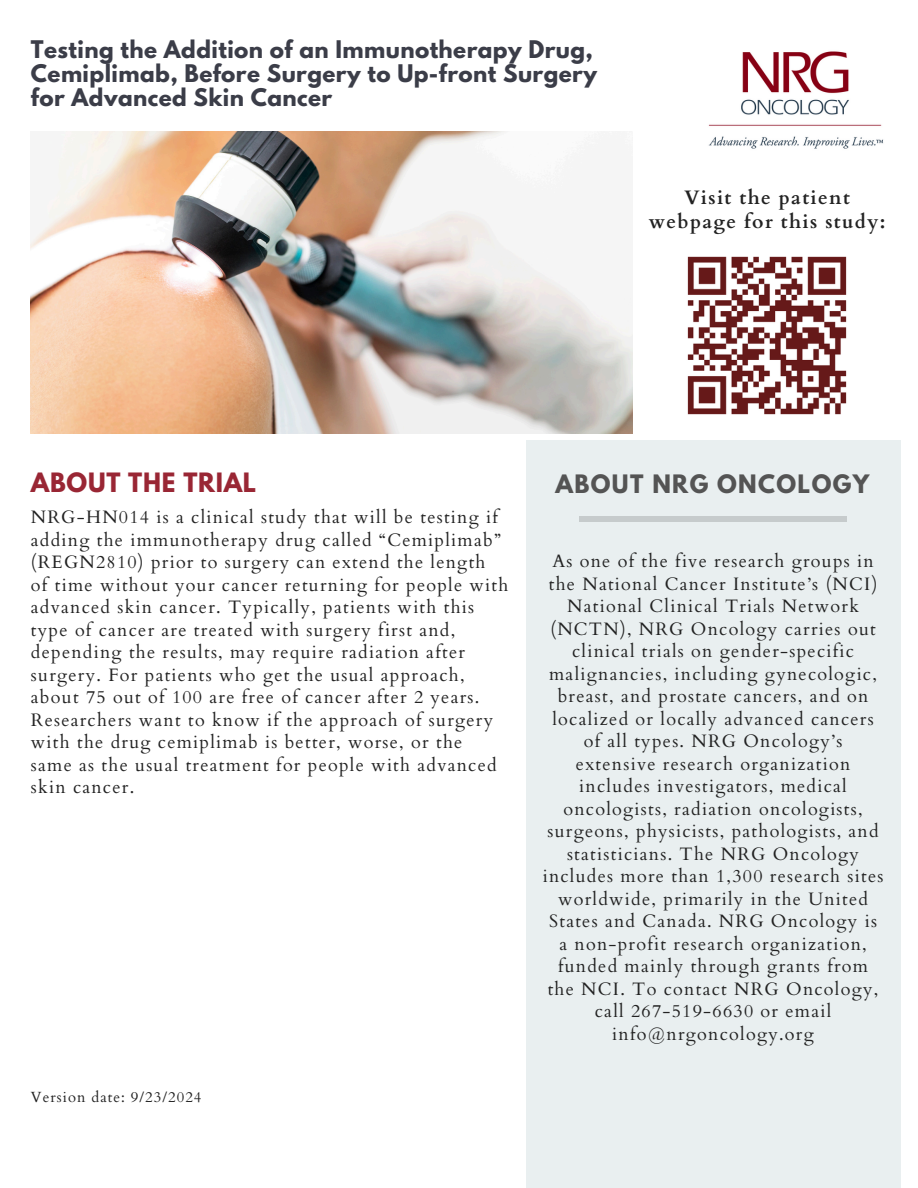
<style>
.page{position:relative;width:918px;height:1188px;background:#fff}
.page>*{position:absolute;margin:0;border:0;box-sizing:border-box;transform-origin:0 0}
.t1{font:700 23.7px "League Spartan";letter-spacing:.03em;color:#992634}
.t2{font:700 22.5px "League Spartan";letter-spacing:.06em;color:#545454}
.t3{font:700 21.6px/24.2px "League Spartan";letter-spacing:.02em;color:#3b3d48}
.t4{font:700 19.5px/24.8px "Cardo";letter-spacing:.07em;color:#222;text-align:center}
.t5{font:18px/22.5px "Cardo";letter-spacing:.07em;color:#222;text-align:center}
.t6{font:14.7px "Cardo";letter-spacing:.07em;color:#222}
</style>
<div class="page">
<div style="left:526px;top:441px;width:375px;height:747px;background:#e9eff0"></div>
<div style="left:579px;top:516px;width:268px;height:6px;background:#c6cbcc"></div>
<img style="left:708px;top:51px;width:176px;height:98px">
<img style="left:31px;top:132px;width:602px;height:301px">
<img style="left:687px;top:256px;width:160px;height:159px">
<p class="t3" style="left:31px;top:40px;width:568px">Testing the Addition of an Immunotherapy Drug,<br>Cemiplimab, Before Surgery to Up-front Surgery for Advanced Skin Cancer</p>
<p class="t4" style="left:649px;top:185px;width:238px">Visit the patient webpage for this study:</p>
<h1 class="t1" style="left:31px;top:471px;width:227px">ABOUT THE TRIAL</h1>
<h4 class="t2" style="left:556px;top:472px;width:315px">ABOUT NRG ONCOLOGY</h4>
<h1 class="t5" style="left:31px;top:506px;width:479px;text-align:left">NRG-HN014 is a clinical study that will be testing if adding the immunotherapy drug called “Cemiplimab” (REGN2810) prior to surgery can extend the length<br>of time without your cancer returning for people with advanced skin cancer. Typically, patients with this type of cancer are treated with surgery first and, depending the results, may require radiation after surgery. For patients who get the usual approach, about 75 out of 100 are free of cancer after 2 years.<br>Researchers want to know if the approach of surgery with the drug cemiplimab is better, worse, or the<br>same as the usual treatment for people with advanced skin cancer.</h1>
<h4 class="t6" style="left:31px;top:1087px;width:172px">Version date: 9/23/2024</h4>
<p class="t5" style="left:543px;top:550px;width:342px">As one of the five research groups in the National Cancer Institute’s (NCI)<br>National Clinical Trials Network (NCTN), NRG Oncology carries out clinical trials on gender-specific malignancies, including gynecologic, breast, and prostate cancers, and on localized or locally advanced cancers of all types. NRG Oncology’s extensive research organization includes investigators, medical oncologists, radiation oncologists, surgeons, physicists, pathologists, and statisticians. The NRG Oncology includes more than 1,300 research sites worldwide, primarily in the United States and Canada. NRG Oncology is<br>a non-profit research organization, funded mainly through grants from<br>the NCI. To contact NRG Oncology, call 267-519-6630 or email info@nrgoncology.org</p>
</div>
